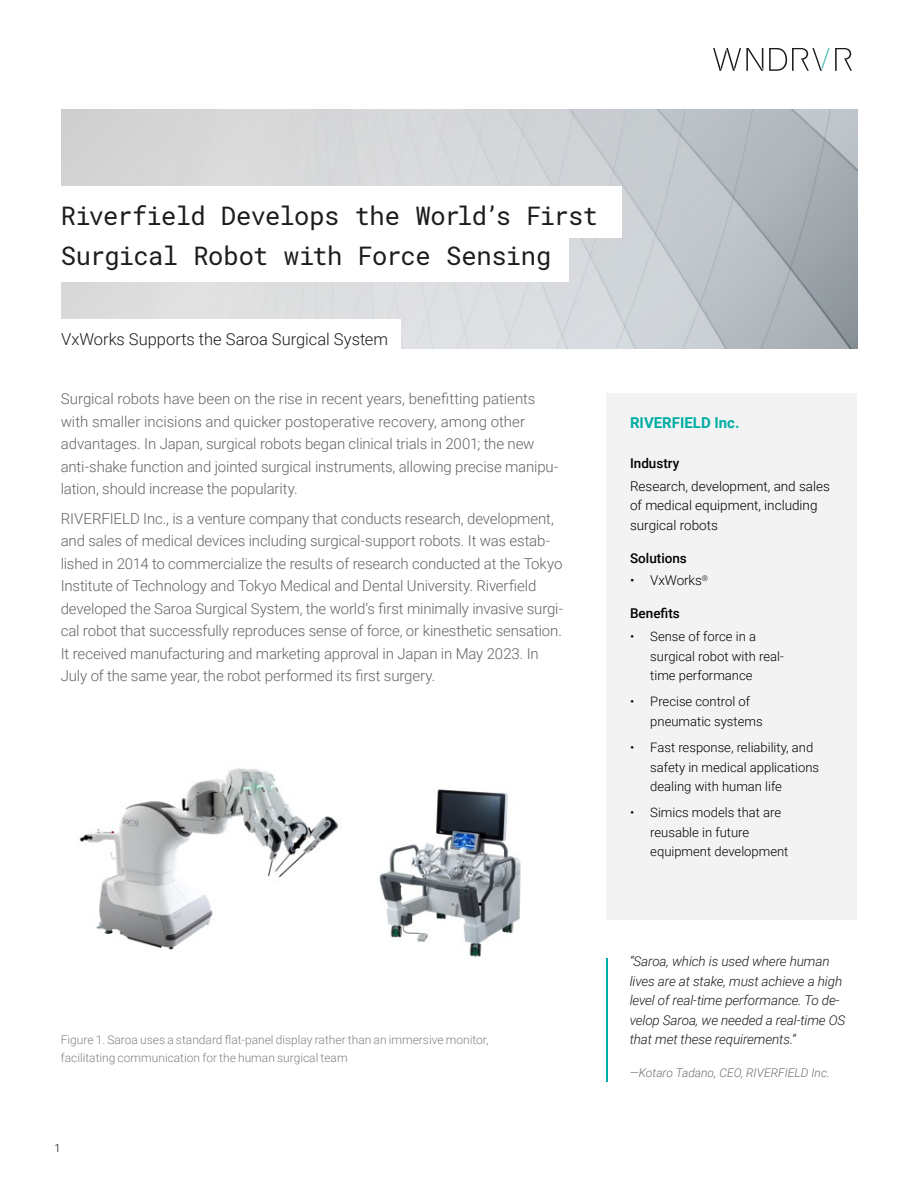
<style>
.page{position:relative;width:918px;height:1188px;background:#fff}
.page>*{position:absolute;margin:0;border:0;box-sizing:border-box;transform-origin:0 0}
.t1{font:25.5px/40.5px "Roboto Mono";letter-spacing:-.03em;color:#1c1c1c}
.t2{font:300 16.5px "Roboto";color:#1c1c1c}
.t3{font:300 15px/22.5px "Roboto";letter-spacing:-.01em;color:#636466}
.t4{font:700 15px "Roboto";color:#00ada4}
.t5{font:italic 300 13.5px/19.5px "Roboto";letter-spacing:-.01em;color:#1c1c1c}
.t6{font:300 13.5px/19.5px "Roboto";color:#000}
.t7{font:500 13.5px "Roboto";color:#000}
.t8{font:300 13.05px/19.5px "Roboto";color:#000}
.t9{font:300 12px/18px "Roboto";color:#808285}
.t10{font:italic 300 12px "Roboto";color:#756d6c}
.t11{font:300 10.95px "Roboto";color:#000}
</style>
<div class="page">
<img style="left:61px;top:109px;width:796px;height:239px">
<div style="left:0;top:186px;width:622px;height:52px;background:#fff"></div>
<div style="left:31px;top:226px;width:538px;height:56px;background:#fff"></div>
<div style="left:0;top:320px;width:400px;height:41px;background:#fff"></div>
<div style="left:606px;top:393px;width:251px;height:526px;background:#f3f3f3"></div>
<hr style="left:606px;top:958px;width:2px;height:124px;background:#00ada4">
<svg style="left:769px;top:48px;width:83px;height:23px"></svg>
<svg style="left:713px;top:48px;width:50px;height:23px"></svg>
<img style="left:79px;top:768px;width:442px;height:190px">
<h1 class="t1" style="left:61px;top:194px;width:539px">Riverfield Develops the World’s First<br>Surgical Robot with Force Sensing</h1>
<p class="t2" style="left:61px;top:327px;width:328px">VxWorks Supports the Saroa Surgical System</p>
<p class="t3" style="left:61px;top:387px;width:499px">Surgical robots have been on the rise in recent years, benefitting patients with smaller incisions and quicker postoperative recovery, among other advantages. In Japan, surgical robots began clinical trials in 2001; the new anti-shake function and jointed surgical instruments, allowing precise manipu&shy;lation, should increase the popularity.</p>
<p class="t3" style="left:61px;top:506px;width:504px">RIVERFIELD Inc., is a venture company that conducts research, development, and sales of medical devices including surgical-support robots. It was estab&shy;lished in 2014 to commercialize the results of research conducted at the Tokyo Institute of Technology and Tokyo Medical and Dental University. Riverfield developed the Saroa Surgical System, the world’s first minimally invasive surgi&shy;cal robot that successfully reproduces sense of force, or kinesthetic sensation.<br>It received manufacturing and marketing approval in Japan in May 2023. In July of the same year, the robot performed its first surgery.</p>
<p class="t4" style="left:630px;top:412px;width:111px">RIVERFIELD Inc.</p>
<p class="t7" style="left:630px;top:454px;width:51px">Industry</p>
<p class="t6" style="left:630px;top:476px;width:201px">Research, development, and sales of medical equipment, including surgical robots</p>
<p class="t7" style="left:630px;top:548px;width:58px">Solutions</p>
<p class="t6" style="left:630px;top:570px;width:79px">• VxWorks<sup>®</sup></p>
<p class="t7" style="left:630px;top:604px;width:51px">Benefits</p>
<p class="t8" style="left:650px;top:626px;width:135px;text-indent:-20px">• Sense of force in a surgical robot with real&shy;time performance</p>
<p class="t8" style="left:650px;top:692px;width:114px;text-indent:-20px">• Precise control of pneumatic systems</p>
<p class="t8" style="left:650px;top:737px;width:170px;text-indent:-20px">• Fast response, reliability, and safety in medical applications dealing with human life</p>
<p class="t8" style="left:650px;top:803px;width:140px;text-indent:-20px">• Simics models that are reusable in future equipment development</p>
<p class="t9" style="left:61px;top:1030px;width:429px">Figure 1. Saroa uses a standard flat-panel display rather than an immersive monitor, facilitating communication for the human surgical team</p>
<p class="t11" style="left:55px;top:1140px;width:8px">1</p>
<p class="t5" style="left:630px;top:951px;width:217px">“Saroa, which is used where human lives are at stake, must achieve a high level of real-time performance. To de&shy;velop Saroa, we needed a real-time OS that met these requirements.”</p>
<p class="t10" style="left:630px;top:1065px;width:202px">—Kotaro Tadano, CEO, RIVERFIELD Inc.</p>
</div>
